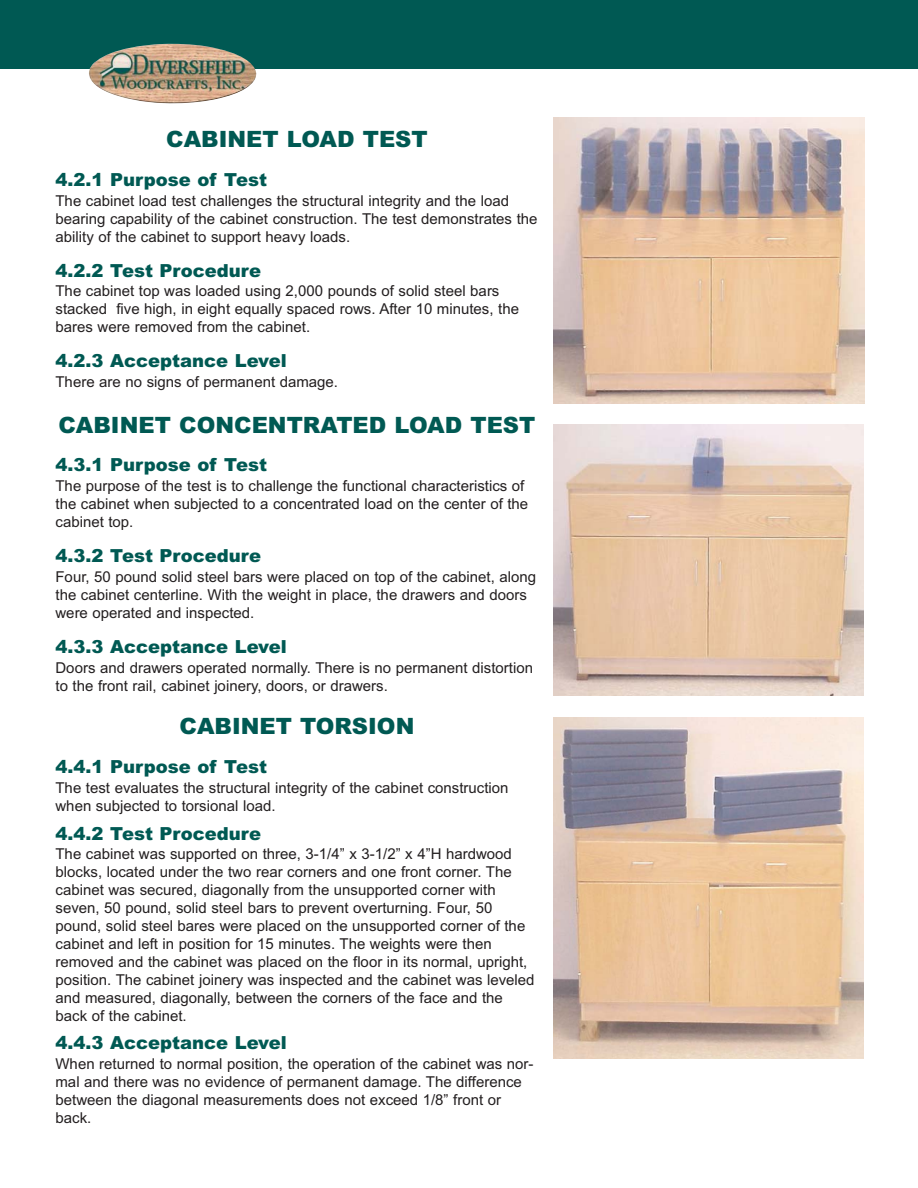
<style>
.page{position:relative;width:918px;height:1188px;background:#fff}
.page>*{position:absolute;margin:0;border:0;box-sizing:border-box;transform-origin:0 0}
.t1{font:900 22.5px "Arial";color:#005953}
.t2{font:900 18px "Arial";color:#005953}
.t3{font:15px/18px "Arial MS";color:#231f20}
</style>
<div class="page">
<div style="left:0;top:0;width:918px;height:69px;background:#005953"></div>
<img style="left:89px;top:44px;width:168px;height:60px">
<img style="left:554px;top:118px;width:310px;height:286px">
<img style="left:554px;top:425px;width:309px;height:270px">
<img style="left:554px;top:718px;width:310px;height:341px">
<h1 class="t1" style="left:166px;top:131px;width:263px">CABINET LOAD TEST</h1>
<p class="t2" style="left:56px;top:173px;width:213px">4.2.1 Purpose of Test</p>
<p class="t3" style="left:56px;top:193px;width:484px">The cabinet load test challenges the structural integrity and the load bearing capability of the cabinet construction. The test demonstrates the ability of the cabinet to support heavy loads.</p>
<p class="t2" style="left:56px;top:264px;width:207px">4.2.2 Test Procedure</p>
<p class="t3" style="left:56px;top:284px;width:465px">The cabinet top was loaded using 2,000 pounds of solid steel bars stacked five high, in eight equally spaced rows. After 10 minutes, the bares were removed from the cabinet.</p>
<p class="t2" style="left:56px;top:355px;width:233px">4.2.3 Acceptance Level</p>
<p class="t3" style="left:56px;top:374px;width:284px">There are no signs of permanent damage.</p>
<h1 class="t1" style="left:58px;top:417px;width:478px">CABINET CONCENTRATED LOAD TEST</h1>
<p class="t2" style="left:56px;top:459px;width:213px">4.3.1 Purpose of Test</p>
<p class="t3" style="left:56px;top:478px;width:474px">The purpose of the test is to challenge the functional characteristics of the cabinet when subjected to a concentrated load on the center of the cabinet top.</p>
<p class="t2" style="left:56px;top:549px;width:207px">4.3.2 Test Procedure</p>
<p class="t3" style="left:56px;top:569px;width:482px">Four, 50 pound solid steel bars were placed on top of the cabinet, along the cabinet centerline. With the weight in place, the drawers and doors were operated and inspected.</p>
<p class="t2" style="left:56px;top:640px;width:233px">4.3.3 Acceptance Level</p>
<p class="t3" style="left:56px;top:660px;width:479px">Doors and drawers operated normally. There is no permanent distortion to the front rail, cabinet joinery, doors, or drawers.</p>
<h1 class="t1" style="left:180px;top:718px;width:236px">CABINET TORSION</h1>
<p class="t2" style="left:56px;top:760px;width:213px">4.4.1 Purpose of Test</p>
<p class="t3" style="left:56px;top:780px;width:455px">The test evaluates the structural integrity of the cabinet construction when subjected to torsional load.</p>
<p class="t2" style="left:56px;top:827px;width:207px">4.4.2 Test Procedure</p>
<p class="t3" style="left:56px;top:847px;width:481px">The cabinet was supported on three, 3-1/4” x 3-1/2” x 4”H hardwood blocks, located under the two rear corners and one front corner. The cabinet was secured, diagonally from the unsupported corner with seven, 50 pound, solid steel bars to prevent overturning. Four, 50 pound, solid steel bares were placed on the unsupported corner of the cabinet and left in position for 15 minutes. The weights were then removed and the cabinet was placed on the floor in its normal, upright, position. The cabinet joinery was inspected and the cabinet was leveled and measured, diagonally, between the corners of the face and the back of the cabinet.</p>
<p class="t2" style="left:56px;top:1036px;width:233px">4.4.3 Acceptance Level</p>
<p class="t3" style="left:56px;top:1056px;width:480px">When returned to normal position, the operation of the cabinet was nor&shy;mal and there was no evidence of permanent damage. The difference between the diagonal measurements does not exceed 1/8” front or back.</p>
</div>
